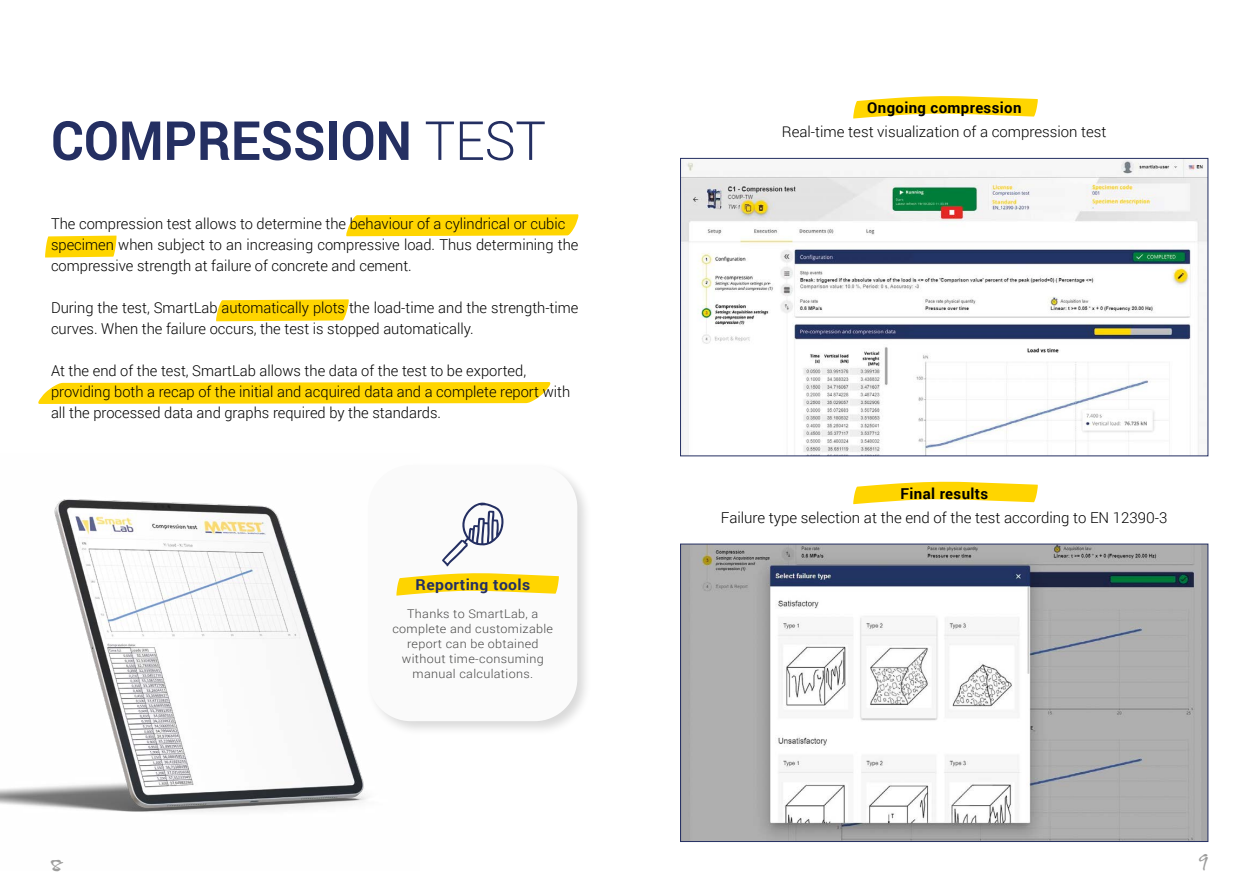
<style>
.page{position:relative;width:1259px;height:893px;background:#fff}
.page>*{position:absolute;margin:0;border:0;box-sizing:border-box;transform-origin:0 0}
.t1{font:700 54px "Roboto";color:#242f62;scale:.95 1}
.t2{font:24px "Gizmo";color:#9d9d9c}
.t3{font:300 15px/21px "Roboto";color:#000}
.t4{font:700 15px "Roboto";letter-spacing:.025em;color:#000}
.t5{font:700 15px "Roboto";letter-spacing:.025em;color:#242f62;scale:1.05 1}
.t6{font:300 12px/15px "Roboto";letter-spacing:.025em;color:#4a4a49;text-align:center;scale:1.05 1}
.s1{font-weight:300}
</style>
<div class="page">
<svg style="left:853px;top:96px;width:185px;height:23px"></svg>
<svg style="left:853px;top:481px;width:185px;height:23px"></svg>
<div style="left:365px;top:462px;width:227px;height:274px;background:#000;opacity:.15"></div>
<div style="left:368px;top:465px;width:209px;height:256px;background:#fbfbfb;border-radius:43px"></div>
<svg style="left:419px;top:573px;width:140px;height:21px;background:#fedb2b"></svg>
<svg style="left:442px;top:502px;width:61px;height:64px"></svg>
<img style="left:0;top:462px;width:419px;height:350px">
<svg style="left:38px;top:382px;width:513px;height:22px;background:#ffd812"></svg>
<svg style="left:346px;top:214px;width:233px;height:22px;background:#ffd813"></svg>
<svg style="left:216px;top:299px;width:133px;height:22px;background:#ffd813"></svg>
<svg style="left:45px;top:236px;width:72px;height:22px;background:#ffd815"></svg>
<img style="left:682px;top:160px;width:524px;height:294px">
<div style="left:680px;top:158px;width:528px;height:298px;border:1px solid #242f62"></div>
<img style="left:682px;top:546px;width:524px;height:294px">
<div style="left:680px;top:544px;width:528px;height:298px;border:1px solid #242f62"></div>
<h1 class="t1" style="left:51px;top:103px;width:522px">COMPRESSION <span class="s1">TEST</span></h1>
<p class="t3" style="left:51px;top:213px;width:529px">The compression test allows to determine the behaviour of a cylindrical or cubic specimen when subject to an increasing compressive load. Thus determining the compressive strength at failure of concrete and cement.</p>
<p class="t3" style="left:51px;top:297px;width:529px">During the test, SmartLab automatically plots the load-time and the strength-time curves. When the failure occurs, the test is stopped automatically.</p>
<p class="t3" style="left:51px;top:360px;width:521px">At the end of the test, SmartLab allows the data of the test to be exported, providing both a recap of the initial and acquired data and a complete report with all the processed data and graphs required by the standards.</p>
<p class="t5" style="left:415px;top:574px;width:111px">Reporting tools</p>
<p class="t6" style="left:392px;top:606px;width:154px">Thanks to SmartLab, a complete and customizable report can be obtained without time-consuming manual calculations.</p>
<p class="t4" style="left:867px;top:97px;width:156px">Ongoing compression</p>
<p class="t3" style="left:782px;top:121px;width:326px">Real-time test visualization of a compression test</p>
<p class="t4" style="left:900px;top:483px;width:89px">Final results</p>
<p class="t3" style="left:721px;top:506px;width:448px">Failure type selection at the end of the test according to EN 12390-3</p>
<h2 class="t2" style="left:50px;top:847px;width:14px">8</h2>
<h2 class="t2" style="left:1198px;top:844px;width:12px">9</h2>
</div>
